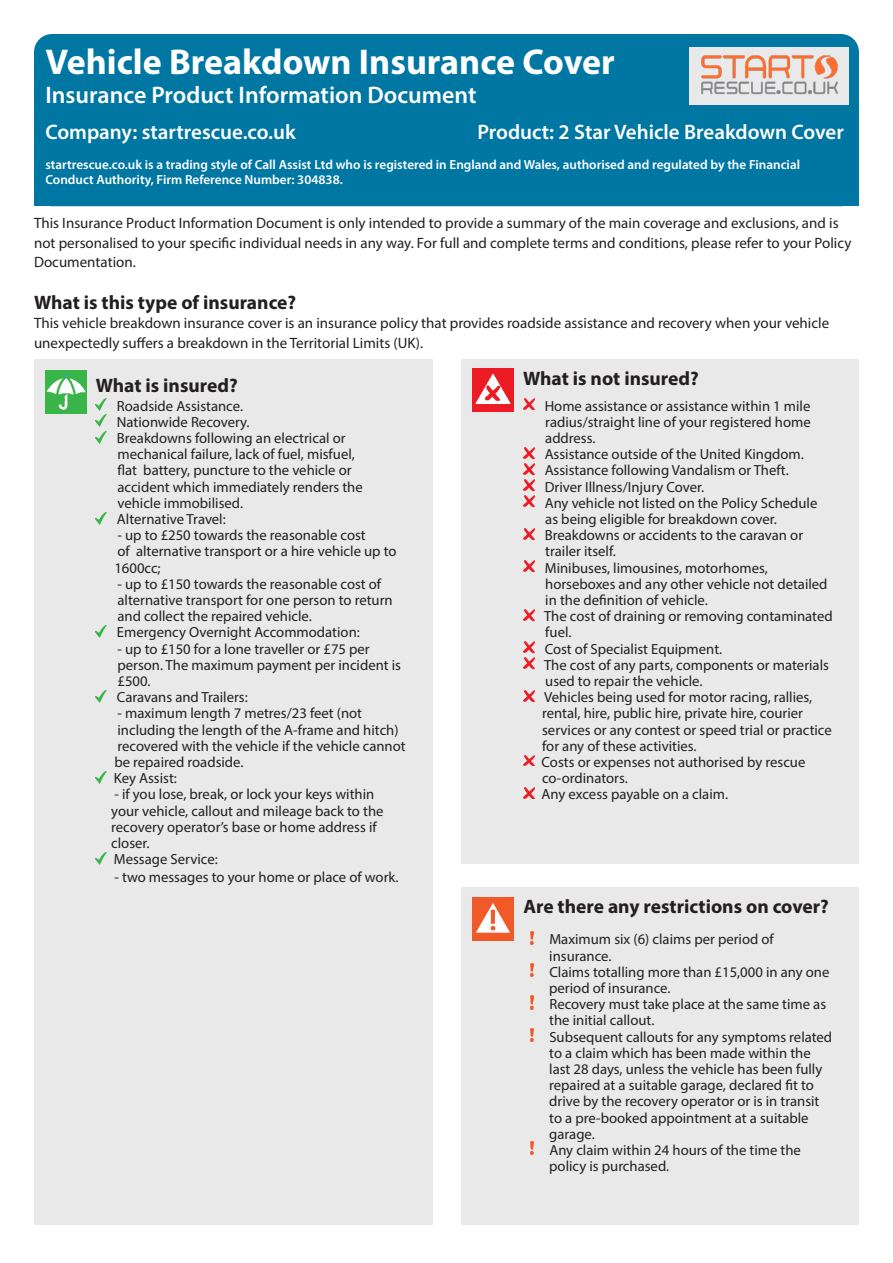
<style>
.page{position:relative;width:893px;height:1263px;background:#fff}
.page>*{position:absolute;margin:0;border:0;box-sizing:border-box;transform-origin:0 0}
.t1{font:700 36px "Myriad Pro";color:#fff}
.t2{font:600 24px "Myriad Pro";color:#fff}
.t3{font:600 21px "Myriad Pro";color:#fff}
.t4{font:700 19.5px "Myriad Pro";color:#231f20}
.t5{font:15px/19.5px "Myriad Pro";color:#231f20}
.t6{font:14.7px/16.2px "Myriad Pro";color:#231f20}
.t7{font:600 13.2px/15px "Myriad Pro";color:#fff}
</style>
<div class="page">
<div style="left:34px;top:34px;width:825px;height:172px;background:#0076a3;border-radius:18px"></div>
<div style="left:34px;top:111px;width:825px;height:95px;background:#0076a3"></div>
<div style="left:689px;top:47px;width:160px;height:58px;background:#e9e9e9"></div>
<div style="left:34px;top:360px;width:399px;height:865px;background:#e9e9e9"></div>
<div style="left:461px;top:359px;width:398px;height:505px;background:#e9e9e9"></div>
<div style="left:461px;top:887px;width:398px;height:338px;background:#e9e9e9"></div>
<svg style="left:96px;top:399px;width:10px;height:44px"></svg>
<svg style="left:96px;top:512px;width:10px;height:12px"></svg>
<svg style="left:96px;top:625px;width:10px;height:12px"></svg>
<svg style="left:96px;top:690px;width:10px;height:12px"></svg>
<svg style="left:96px;top:771px;width:10px;height:12px"></svg>
<svg style="left:96px;top:852px;width:10px;height:12px"></svg>
<svg style="left:523px;top:399px;width:11px;height:10px"></svg>
<svg style="left:523px;top:447px;width:11px;height:27px"></svg>
<svg style="left:523px;top:480px;width:11px;height:10px"></svg>
<svg style="left:523px;top:496px;width:11px;height:11px"></svg>
<svg style="left:523px;top:528px;width:11px;height:11px"></svg>
<svg style="left:523px;top:561px;width:11px;height:10px"></svg>
<svg style="left:523px;top:609px;width:11px;height:11px"></svg>
<svg style="left:523px;top:642px;width:11px;height:10px"></svg>
<svg style="left:523px;top:658px;width:11px;height:11px"></svg>
<svg style="left:523px;top:690px;width:11px;height:11px"></svg>
<svg style="left:523px;top:755px;width:11px;height:11px"></svg>
<svg style="left:523px;top:787px;width:11px;height:11px"></svg>
<svg style="left:530px;top:931px;width:4px;height:13px"></svg>
<img style="left:530px;top:963px;width:4px;height:14px">
<svg style="left:530px;top:996px;width:4px;height:13px"></svg>
<svg style="left:530px;top:1028px;width:4px;height:13px"></svg>
<svg style="left:530px;top:1142px;width:4px;height:13px"></svg>
<img style="left:45px;top:370px;width:41px;height:44px">
<img style="left:472px;top:369px;width:41px;height:43px">
<img style="left:472px;top:897px;width:41px;height:43px">
<img style="left:701px;top:55px;width:137px;height:39px">
<p class="t1" style="left:45px;top:39px;width:571px">Vehicle Breakdown Insurance Cover</p>
<p class="t2" style="left:45px;top:80px;width:433px">Insurance Product Information Document</p>
<p class="t3" style="left:45px;top:118px;width:252px">Company: startrescue.co.uk</p>
<p class="t3" style="left:477px;top:118px;width:368px">Product: 2 Star Vehicle Breakdown Cover</p>
<p class="t7" style="left:45px;top:157px;width:756px">startrescue.co.uk is a trading style of Call Assist Ltd who is registered in England and Wales, authorised and regulated by the Financial<br>Conduct Authority, Firm Reference Number: 304838.</p>
<p class="t5" style="left:34px;top:213px;width:819px">This Insurance Product Information Document is only intended to provide a summary of the main coverage and exclusions, and is not personalised to your specific individual needs in any way. For full and complete terms and conditions, please refer to your Policy<br>Documentation.</p>
<p class="t4" style="left:34px;top:290px;width:264px">What is this type of insurance?</p>
<p class="t5" style="left:34px;top:313px;width:797px">This vehicle breakdown insurance cover is an insurance policy that provides roadside assistance and recovery when your vehicle unexpectedly suffers a breakdown in the Territorial Limits (UK).</p>
<p class="t4" style="left:96px;top:373px;width:144px">What is insured?</p>
<p class="t6" style="left:117px;top:397px;width:128px">Roadside Assistance.</p>
<p class="t6" style="left:117px;top:413px;width:134px">Nationwide Recovery.</p>
<p class="t6" style="left:117px;top:430px;width:239px">Breakdowns following an electrical or mechanical failure, lack of fuel, misfuel,</p>
<p class="t6" style="left:117px;top:462px;width:247px">flat battery, puncture to the vehicle or accident which immediately renders the</p>
<p class="t6" style="left:117px;top:494px;width:127px">vehicle immobilised.</p>
<p class="t6" style="left:117px;top:511px;width:110px">Alternative Travel:</p>
<p class="t6" style="left:114px;top:527px;width:284px">- up to £250 towards the reasonable cost<br>of alternative transport or a hire vehicle up to<br>1600cc;</p>
<p class="t6" style="left:117px;top:575px;width:277px">- up to £150 towards the reasonable cost of alternative transport for one person to return and collect the repaired vehicle.</p>
<p class="t6" style="left:117px;top:624px;width:244px">Emergency Overnight Accommodation:</p>
<p class="t6" style="left:117px;top:640px;width:285px">- up to £150 for a lone traveller or £75 per person. The maximum payment per incident is £500.</p>
<p class="t6" style="left:117px;top:689px;width:132px">Caravans and Trailers:</p>
<p class="t6" style="left:114px;top:705px;width:293px">- maximum length 7 metres/23 feet (not including the length of the A-frame and hitch) recovered with the vehicle if the vehicle cannot be repaired roadside.</p>
<p class="t6" style="left:114px;top:770px;width:65px">Key Assist:</p>
<p class="t6" style="left:114px;top:786px;width:261px">- if you lose, break, or lock your keys within</p>
<p class="t6" style="left:111px;top:802px;width:274px">your vehicle, callout and mileage back to the recovery operator’s base or home address if closer.</p>
<p class="t6" style="left:114px;top:851px;width:105px">Message Service:</p>
<p class="t6" style="left:114px;top:869px;width:286px">- two messages to your home or place of work.</p>
<p class="t4" style="left:523px;top:366px;width:177px">What is not insured?</p>
<p class="t6" style="left:545px;top:397px;width:268px;text-align:justify">Home assistance or assistance within 1 mile radius/straight line of your registered home address.</p>
<p class="t6" style="left:545px;top:446px;width:261px">Assistance outside of the United Kingdom.</p>
<p class="t6" style="left:545px;top:462px;width:246px">Assistance following Vandalism or Theft.</p>
<p class="t6" style="left:545px;top:478px;width:161px">Driver Illness/Injury Cover.</p>
<p class="t6" style="left:545px;top:494px;width:274px">Any vehicle not listed on the Policy Schedule as being eligible for breakdown cover.</p>
<p class="t6" style="left:545px;top:527px;width:260px">Breakdowns or accidents to the caravan or trailer itself.</p>
<p class="t6" style="left:545px;top:559px;width:284px">Minibuses, limousines, motorhomes, horseboxes and any other vehicle not detailed in the definition of vehicle.</p>
<p class="t6" style="left:544px;top:608px;width:290px">The cost of draining or removing contaminated fuel.</p>
<p class="t6" style="left:545px;top:640px;width:179px">Cost of Specialist Equipment.</p>
<p class="t6" style="left:544px;top:656px;width:286px">The cost of any parts, components or materials used to repair the vehicle.</p>
<p class="t6" style="left:542px;top:689px;width:291px">Vehicles being used for motor racing, rallies, rental, hire, public hire, private hire, courier services or any contest or speed trial or practice for any of these activities.</p>
<p class="t6" style="left:542px;top:754px;width:265px">Costs or expenses not authorised by rescue co-ordinators.</p>
<p class="t6" style="left:542px;top:786px;width:188px">Any excess payable on a claim.</p>
<p class="t4" style="left:523px;top:894px;width:307px">Are there any restrictions on cover?</p>
<p class="t6" style="left:549px;top:931px;width:226px">Maximum six (6) claims per period of insurance.</p>
<p class="t6" style="left:549px;top:963px;width:282px">Claims totalling more than £15,000 in any one period of insurance.</p>
<p class="t6" style="left:549px;top:996px;width:278px">Recovery must take place at the same time as the initial callout.</p>
<p class="t6" style="left:549px;top:1028px;width:284px">Subsequent callouts for any symptoms related to a claim which has been made within the last 28 days, unless the vehicle has been fully repaired at a suitable garage, declared fit to drive by the recovery operator or is in transit</p>
<p class="t6" style="left:549px;top:1109px;width:261px">to a pre-booked appointment at a suitable garage.</p>
<p class="t6" style="left:549px;top:1142px;width:253px">Any claim within 24 hours of the time the policy is purchased.</p>
</div>
